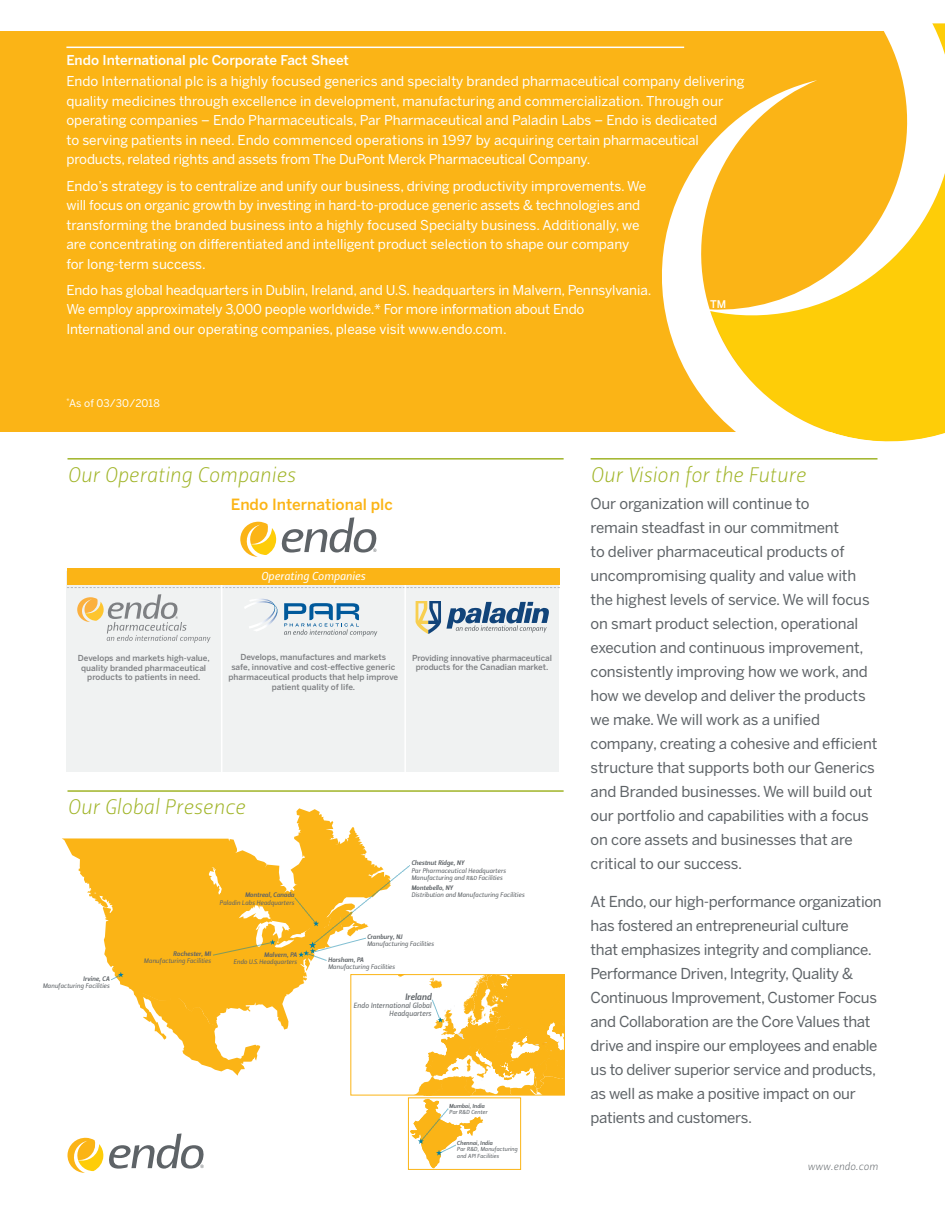
<style>
.page{position:relative;width:945px;height:1215px;background:#fff}
.page>*{position:absolute;margin:0;border:0;box-sizing:border-box;transform-origin:0 0}
.t1{font:21px "Leitura Sans Italic 1";color:#a0b427}
.t2{font:500 15.45px "Benton Sans";color:#fbb416}
.t3{font:15px/24px "Benton Sans";letter-spacing:-.02em;color:#5e6367}
.t4{font:13.5px/19.5px "Benton Sans";color:#fff}
.t5{font:500 13.5px "Benton Sans";color:#fff}
.t6{font:11.4px "Leitura Sans Italic 2";color:#fff}
.t7{font:10.5px "Benton Sans";color:#fff}
.t8{font:10.5px "Leitura Sans Italic 1";color:#5e6367}
.t9{font:500 10.5px "Benton Sans";color:#fff}
.t10{font:9.3px "Leitura Sans Italic 3";color:#5e6367}
.t11{font:500 8.25px/9.8px "Benton Sans";color:#7e8083;text-align:center}
.t12{font:7.5px/8.1px "Leitura Sans Italic 2";color:#5e6367;text-align:right}
.t13{font:6.6px/7.2px "Leitura Sans Italic 2";color:#5e6367}
.t14{font:6.6px "Leitura Sans Italic 3";color:#5e6367}
.t15{font:5.85px/6.4px "Leitura Sans Italic 2";color:#5e6367}
.t16{font:5.85px "Leitura Sans Italic 3";color:#5e6367}
.s1{font-size:5.85px}
</style>
<div class="page">
<div style="left:0;top:32px;width:945px;height:400px;background:#fbb416"></div>
<svg style="left:62px;top:808px;width:502px;height:365px"></svg>
<hr style="left:66px;top:47px;width:618px;height:1px;background:#fff">
<hr style="left:68px;top:458px;width:496px;height:2px;background:#a0b427">
<svg style="left:651px;top:23px;width:294px;height:419px"></svg>
<hr style="left:591px;top:458px;width:287px;height:2px;background:#a0b427">
<div style="left:66px;top:572px;width:493px;height:200px;background:#f0f2f2"></div>
<svg style="left:67px;top:587px;width:493px;height:1px"></svg>
<hr style="left:404px;top:525px;width:2px;height:255px;background:#fff">
<hr style="left:221px;top:525px;width:1px;height:256px;background:#fff">
<div style="left:67px;top:568px;width:493px;height:16px;background:#fbb416"></div>
<hr style="left:68px;top:790px;width:496px;height:2px;background:#a0b427">
<svg style="left:240px;top:517px;width:137px;height:40px"></svg>
<svg style="left:77px;top:594px;width:134px;height:49px"></svg>
<svg style="left:416px;top:602px;width:25px;height:32px"></svg>
<svg style="left:447px;top:602px;width:102px;height:31px"></svg>
<svg style="left:244px;top:598px;width:133px;height:39px"></svg>
<p class="t5" style="left:66px;top:52px;width:284px">Endo International plc Corporate Fact Sheet</p>
<p class="t4" style="left:66px;top:72px;width:680px">Endo International plc is a highly focused generics and specialty branded pharmaceutical company delivering quality medicines through excellence in development, manufacturing and commercialization. Through our operating companies – Endo Pharmaceuticals, Par Pharmaceutical and Paladin Labs – Endo is dedicated<br>to serving patients in need. Endo commenced operations in 1997 by acquiring certain pharmaceutical products, related rights and assets from The DuPont Merck Pharmaceutical Company.</p>
<p class="t4" style="left:66px;top:176px;width:581px">Endo’s strategy is to centralize and unify our business, driving productivity improvements. We will focus on organic growth by investing in hard-to-produce generic assets &amp; technologies and transforming the branded business into a highly focused Specialty business. Additionally, we are concentrating on differentiated and intelligent product selection to shape our company for long-term success.</p>
<p class="t4" style="left:66px;top:280px;width:586px">Endo has global headquarters in Dublin, Ireland, and U.S. headquarters in Malvern, Pennsylvania.<br>We employ approximately 3,000 people worldwide.* For more information about Endo<br>International and our operating companies, please visit www.endo.com.</p>
<p class="t9" style="left:710px;top:298px;width:18px">TM</p>
<p class="t7" style="left:66px;top:397px;width:95px"><sup>*</sup>As of 03/30/2018</p>
<h1 class="t1" style="left:68px;top:463px;width:230px">Our Operating Companies</h1>
<p class="t2" style="left:231px;top:495px;width:163px">Endo International plc</p>
<p class="t6" style="left:261px;top:568px;width:106px">Operating Companies</p>
<p class="t11" style="left:78px;top:653px;width:133px">Develops and markets high-value, quality branded pharmaceutical products to patients in need.</p>
<p class="t11" style="left:228px;top:652px;width:171px">Develops, manufactures and markets<br>safe, innovative and cost-effective generic pharmaceutical products that help improve patient quality of life.</p>
<p class="t11" style="left:412px;top:653px;width:141px">Providing innovative pharmaceutical products for the Canadian market.</p>
<h1 class="t1" style="left:68px;top:795px;width:179px">Our Global Presence</h1>
<p class="t14" style="left:245px;top:891px;width:51px">Montreal, Canada</p>
<p class="t13" style="left:220px;top:899px;width:76px">Paladin Labs Headquarters</p>
<p class="t14" style="left:411px;top:859px;width:55px">Chestnut Ridge, NY</p>
<p class="t13" style="left:411px;top:867px;width:96px">Par Pharmaceutical Headquarters<br>Manufacturing and <span class="s1">R&amp;D</span> Facilities</p>
<p class="t14" style="left:411px;top:883px;width:43px">Montebello, NY</p>
<p class="t13" style="left:411px;top:891px;width:115px">Distribution and Manufacturing Facilities</p>
<p class="t14" style="left:83px;top:974px;width:28px">Irvine, CA</p>
<p class="t13" style="left:43px;top:982px;width:69px">Manufacturing Facilities</p>
<p class="t14" style="left:173px;top:949px;width:39px">Rochester, MI</p>
<p class="t13" style="left:144px;top:958px;width:69px">Manufacturing Facilities</p>
<p class="t14" style="left:264px;top:950px;width:34px">Malvern, PA</p>
<p class="t13" style="left:233px;top:959px;width:65px">Endo U.S. Headquarters</p>
<p class="t14" style="left:367px;top:932px;width:37px">Cranbury, NJ</p>
<p class="t13" style="left:367px;top:940px;width:69px">Manufacturing Facilities</p>
<p class="t14" style="left:328px;top:955px;width:37px">Horsham, PA</p>
<p class="t13" style="left:328px;top:963px;width:69px">Manufacturing Facilities</p>
<p class="t10" style="left:405px;top:990px;width:28px">Ireland</p>
<p class="t12" style="left:354px;top:1001px;width:79px">Endo International Global<br>Headquarters</p>
<p class="t16" style="left:449px;top:1102px;width:37px">Mumbai, India</p>
<p class="t15" style="left:449px;top:1109px;width:40px">Par R&amp;D Center</p>
<p class="t16" style="left:457px;top:1139px;width:37px">Chennai, India</p>
<p class="t15" style="left:457px;top:1146px;width:62px">Par R&amp;D, Manufacturing and API Facilities</p>
<h1 class="t1" style="left:591px;top:463px;width:217px">Our Vision for the Future</h1>
<p class="t3" style="left:591px;top:492px;width:288px">Our organization will continue to<br>remain steadfast in our commitment<br>to deliver pharmaceutical products of uncompromising quality and value with the highest levels of service. We will focus on smart product selection, operational execution and continuous improvement, consistently improving how we work, and how we develop and deliver the products we make. We will work as a unified company, creating a cohesive and efficient structure that supports both our Generics and Branded businesses. We will build out our portfolio and capabilities with a focus on core assets and businesses that are critical to our success.</p>
<p class="t3" style="left:591px;top:889px;width:293px">At Endo, our high-performance organization has fostered an entrepreneurial culture<br>that emphasizes integrity and compliance.<br>Performance Driven, Integrity, Quality &amp; Continuous Improvement, Customer Focus and Collaboration are the Core Values that drive and inspire our employees and enable us to deliver superior service and products, as well as make a positive impact on our patients and customers.</p>
<p class="t8" style="left:807px;top:1160px;width:72px">www.endo.com</p>
</div>
